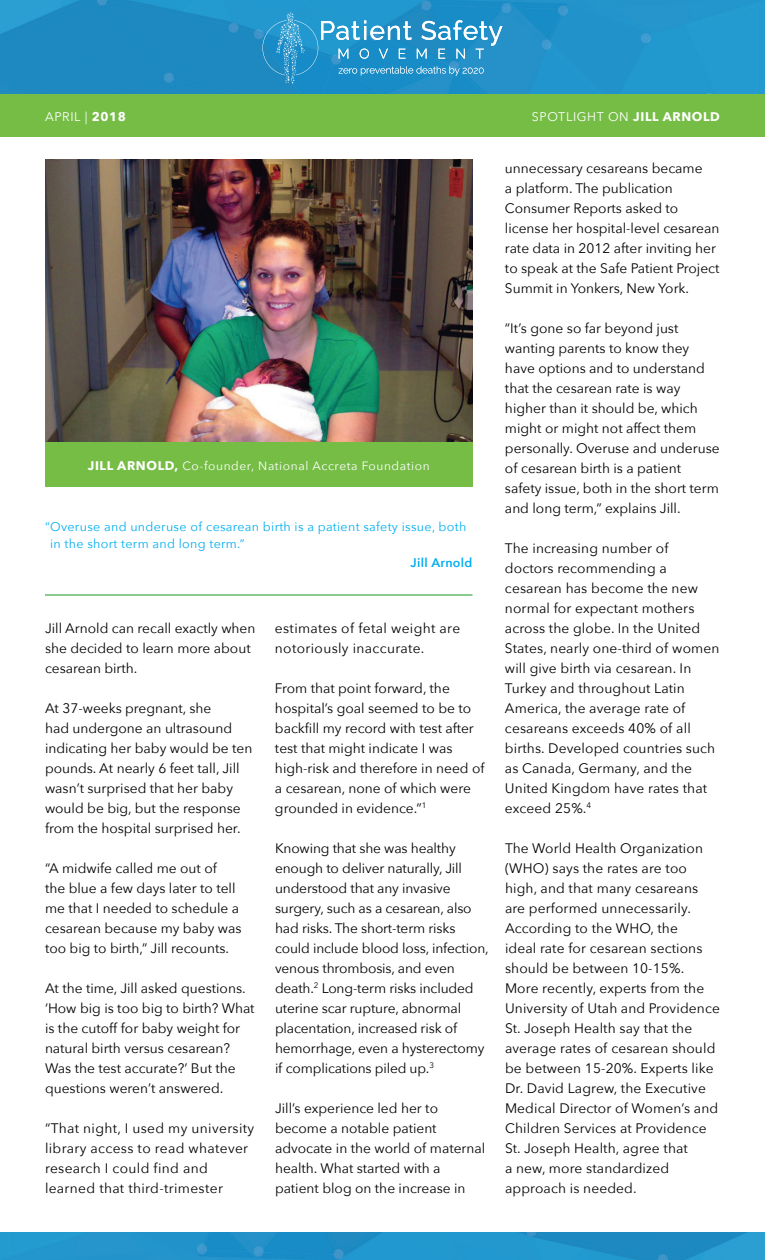
<style>
.page{position:relative;width:765px;height:1260px;background:#fff}
.page>*{position:absolute;margin:0;border:0;box-sizing:border-box;transform-origin:0 0}
.t1{font:13.75px/20px "Avenir Next";color:#000}
.t2{font:13.75px/20px "Avenir Next";letter-spacing:.025em;color:#000}
.t3{font:12.5px/16.2px "Avenir Next";letter-spacing:.025em;color:#00aeef}
.t4{font:12.5px "Avenir Next";letter-spacing:.05em;color:#fff}
.t5{font:600 12.5px "Avenir Next";letter-spacing:.025em;color:#00aeef}
.t6{font:12px "Avenir Next";letter-spacing:.05em;color:#fff}
.s1{font-weight:700}
.s2{font-weight:700;font-size:12.5px}
</style>
<div class="page">
<img style="left:0;top:0;width:765px;height:94px">
<img style="left:0;top:1232px;width:765px;height:28px">
<div style="left:0;top:94px;width:765px;height:43px;background:#75bd45"></div>
<svg style="left:263px;top:12px;width:239px;height:72px;background:#379bce"></svg>
<div style="left:45px;top:442px;width:427px;height:45px;background:#75bd45"></div>
<img style="left:45px;top:159px;width:427px;height:283px">
<hr style="left:45px;top:594px;width:427px;height:2px;background:#40ae49">
<p class="t4" style="left:45px;top:106px;width:83px">APRIL | <span class="s1">2018</span></p>
<p class="t4" style="left:532px;top:106px;width:190px">SPOTLIGHT ON <span class="s1">JILL ARNOLD</span></p>
<p class="t6" style="left:88px;top:456px;width:343px"><span class="s2">JILL ARNOLD,</span> Co-founder, National Accreta Foundation</p>
<p class="t3" style="left:50px;top:518px;width:418px;text-indent:-5px">“Overuse and underuse of cesarean birth is a patient safety issue, both in the short term and long term.”</p>
<p class="t5" style="left:411px;top:552px;width:63px">Jill Arnold</p>
<p class="t1" style="left:45px;top:617px;width:212px">Jill Arnold can recall exactly when she decided to learn more about cesarean birth.</p>
<p class="t1" style="left:45px;top:697px;width:209px">At 37-weeks pregnant, she<br>had undergone an ultrasound indicating her baby would be ten pounds. At nearly 6 feet tall, Jill wasn’t surprised that her baby would be big, but the response from the hospital surprised her.</p>
<p class="t1" style="left:45px;top:857px;width:198px">“A midwife called me out of<br>the blue a few days later to tell me that I needed to schedule a cesarean because my baby was too big to birth,” Jill recounts.</p>
<p class="t1" style="left:45px;top:977px;width:211px">At the time, Jill asked questions. ‘How big is too big to birth? What is the cutoff for baby weight for natural birth versus cesarean?<br>Was the test accurate?’ But the questions weren’t answered.</p>
<p class="t2" style="left:45px;top:1117px;width:211px">“That night, I used my university library access to read whatever research I could find and learned that third-trimester</p>
<p class="t2" style="left:275px;top:617px;width:187px">estimates of fetal weight are notoriously inaccurate.</p>
<p class="t1" style="left:275px;top:677px;width:211px">From that point forward, the hospital’s goal seemed to be to backfill my record with test after test that might indicate I was high-risk and therefore in need of a cesarean, none of which were grounded in evidence.”<sup>1</sup></p>
<p class="t1" style="left:275px;top:837px;width:215px">Knowing that she was healthy enough to deliver naturally, Jill understood that any invasive surgery, such as a cesarean, also had risks. The short-term risks could include blood loss, infection, venous thrombosis, and even death.<sup>2</sup> Long-term risks included uterine scar rupture, abnormal placentation, increased risk of hemorrhage, even a hysterectomy if complications piled up.<sup>3</sup></p>
<p class="t1" style="left:275px;top:1097px;width:212px">Jill’s experience led her to become a notable patient advocate in the world of maternal health. What started with a patient blog on the increase in</p>
<p class="t1" style="left:505px;top:157px;width:216px">unnecessary cesareans became<br>a platform. The publication<br>Consumer Reports asked to license her hospital-level cesarean rate data in 2012 after inviting her to speak at the Safe Patient Project<br>Summit in Yonkers, New York.</p>
<p class="t1" style="left:505px;top:317px;width:216px">“It’s gone so far beyond just wanting parents to know they have options and to understand that the cesarean rate is way higher than it should be, which might or might not affect them personally. Overuse and underuse of cesarean birth is a patient safety issue, both in the short term and long term,” explains Jill.</p>
<p class="t1" style="left:505px;top:537px;width:216px">The increasing number of doctors recommending a cesarean has become the new normal for expectant mothers across the globe. In the United<br>States, nearly one-third of women will give birth via cesarean. In<br>Turkey and throughout Latin<br>America, the average rate of cesareans exceeds 40% of all births. Developed countries such as Canada, Germany, and the<br>United Kingdom have rates that exceed 25%.<sup>4</sup></p>
<p class="t1" style="left:505px;top:837px;width:216px">The World Health Organization (WHO) says the rates are too high, and that many cesareans are performed unnecessarily.<br>According to the WHO, the<br>ideal rate for cesarean sections should be between 10-15%.<br>More recently, experts from the<br>University of Utah and Providence<br>St. Joseph Health say that the average rates of cesarean should be between 15-20%. Experts like<br>Dr. David Lagrew, the Executive<br>Medical Director of Women’s and<br>Children Services at Providence<br>St. Joseph Health, agree that<br>a new, more standardized approach is needed.</p>
</div>
